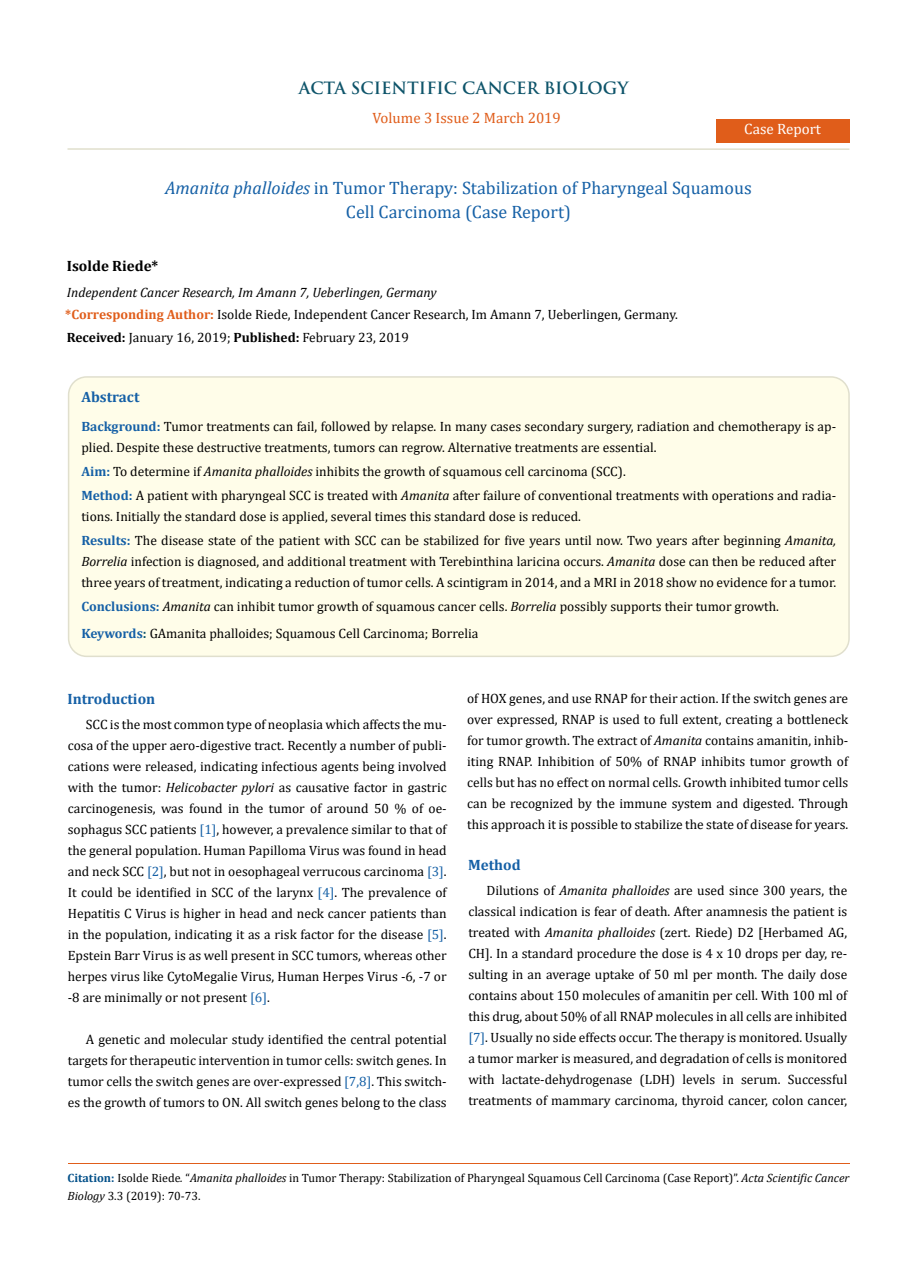
<style>
.page{position:relative;width:917px;height:1262px;background:#fff}
.page>*{position:absolute;margin:0;border:0;box-sizing:border-box;transform-origin:0 0}
.t1{font:18px/24px "Cambria";color:#1560a6;text-align:center}
.t2{font:700 16.5px "Trajan Pro";color:#0e546a}
.t3{font:700 15px "Cambria";color:#1560a6}
.t4{font:15px "Cambria";color:#e05d1a}
.t5{font:700 15px "Cambria";color:#000}
.t6{font:15px "Cambria";color:#fff}
.t7{font:13.5px/21px "Cambria";color:#000}
.t8{font:12px/18px "Cambria";color:#000}
.s1{font-style:italic}
.s2{font-weight:700;color:#e05d1a}
.s3{font-weight:700}
.s4{font-weight:700;color:#1560a6}
.s5{font-weight:700;color:#0e546a}
.s6{color:#1560a6}
.s7{font-weight:700;color:#035089}
</style>
<div class="page">
<div style="left:716px;top:119px;width:133px;height:23px;background:#e05d1a"></div>
<div style="left:69px;top:377px;width:780px;height:279px;background:#fffde9;border-radius:18px"></div>
<div style="left:68px;top:376px;width:781px;height:281px;border:2px solid #e0dfcd;border-radius:18px"></div>
<hr style="left:68px;top:1163px;width:781px;height:1px;background:#e05d1a">
<hr style="left:67px;top:148px;width:782px;height:2px;background:#e0dfcd">
<p class="t2" style="left:299px;top:77px;width:331px">ACTA SCIENTIFIC CANCER BIOLOGY</p>
<p class="t4" style="left:372px;top:109px;width:190px">Volume 3 Issue 2 March 2019</p>
<p class="t6" style="left:744px;top:120px;width:78px">Case Report</p>
<h1 class="t1" style="left:165px;top:175px;width:588px"><span class="s1">Amanita phalloides</span> in Tumor Therapy: Stabilization of Pharyngeal Squamous<br>Cell Carcinoma (Case Report)</h1>
<p class="t5" style="left:67px;top:255px;width:93px">Isolde Riede*</p>
<p class="t7" style="left:65px;top:281px;width:614px;line-height:22px"><span class="s1">Independent Cancer Research, Im Amann 7, Ueberlingen, Germany<br></span><span class="s2">*Corresponding Author:</span> Isolde Riede, Independent Cancer Research, Im Amann 7, Ueberlingen, Germany.</p>
<p class="t7" style="left:67px;top:327px;width:343px"><span class="s3">Received:</span> January 16, 2019; <span class="s3">Published:</span> February 23, 2019</p>
<p class="t3" style="left:81px;top:386px;width:60px">Abstract</p>
<p class="t7" style="left:81px;top:415px;width:756px"><span class="s4">Background:</span> Tumor treatments can fail, followed by relapse. In many cases secondary surgery, radiation and chemotherapy is ap&shy;plied. Despite these destructive treatments, tumors can regrow. Alternative treatments are essential.</p>
<p class="t7" style="left:81px;top:459px;width:756px;line-height:24px"><span class="s4">Aim:</span> To determine if <span class="s1">Amanita phalloides</span> inhibits the growth of squamous cell carcinoma (SCC).<br><span class="s4">Method:</span> A patient with pharyngeal SCC is treated with <span class="s1">Amanita</span> after failure of conventional treatments with operations and radia-</p>
<p class="t7" style="left:81px;top:504px;width:756px;line-height:24px">tions. Initially the standard dose is applied, several times this standard dose is reduced.<br><span class="s4">Results:</span> The disease state of the patient with SCC can be stabilized for five years until now. Two years after beginning <span class="s1">Amanita,</span></p>
<p class="t7" style="left:81px;top:550px;width:756px"><span class="s1">Borrelia</span> infection is diagnosed, and additional treatment with Terebinthina laricina occurs. <span class="s1">Amanita</span> dose can then be reduced after three years of treatment, indicating a reduction of tumor cells. A scintigram in 2014, and a MRI in 2018 show no evidence for a tumor.</p>
<p class="t7" style="left:81px;top:595px;width:699px"><span class="s4">Conclusions:</span> <span class="s1">Amanita</span> can inhibit tumor growth of squamous cancer cells. <span class="s1">Borrelia</span> possibly supports their tumor growth.</p>
<p class="t7" style="left:81px;top:622px;width:398px"><span class="s4">Keywords</span><span class="s5">:</span> GAmanita phalloides; Squamous Cell Carcinoma; Borrelia</p>
<p class="t3" style="left:67px;top:688px;width:89px">Introduction</p>
<p class="t7" style="left:68px;top:713px;width:380px;text-align:justify;text-indent:18px">SCC is the most common type of neoplasia which affects the mu&shy;cosa of the upper aero-digestive tract. Recently a number of publi&shy;cations were released, indicating infectious agents being involved with the tumor: <span class="s1">Helicobacter pylori</span> as causative factor in gastric carcinogenesis, was found in the tumor of around 50 % of oe&shy;sophagus SCC patients <span class="s6">[1]</span>, however, a prevalence similar to that of the general population. Human Papilloma Virus was found in head and neck SCC <span class="s6">[2]</span>, but not in oesophageal verrucous carcinoma <span class="s6">[3]</span>.<br>It could be identified in SCC of the larynx <span class="s6">[4]</span>. The prevalence of Hepatitis C Virus is higher in head and neck cancer patients than in the population, indicating it as a risk factor for the disease <span class="s6">[5]</span>.<br>Epstein Barr Virus is as well present in SCC tumors, whereas other herpes virus like CytoMegalie Virus, Human Herpes Virus -6, -7 or -8 are minimally or not present <span class="s6">[6]</span>.</p>
<p class="t7" style="left:68px;top:1028px;width:380px;text-align:justify;text-indent:18px">A genetic and molecular study identified the central potential targets for therapeutic intervention in tumor cells: switch genes. In tumor cells the switch genes are over-expressed <span class="s6">[7,8]</span>. This switch&shy;es the growth of tumors to ON. All switch genes belong to the class</p>
<p class="t7" style="left:467px;top:687px;width:382px;text-align:justify">of HOX genes, and use RNAP for their action. If the switch genes are over expressed, RNAP is used to full extent, creating a bottleneck for tumor growth. The extract of <span class="s1">Amanita</span> contains amanitin, inhib&shy;iting RNAP. Inhibition of 50% of RNAP inhibits tumor growth of cells but has no effect on normal cells. Growth inhibited tumor cells can be recognized by the immune system and digested. Through this approach it is possible to stabilize the state of disease for years.</p>
<p class="t3" style="left:468px;top:854px;width:54px">Method</p>
<p class="t7" style="left:468px;top:880px;width:380px;text-align:justify;text-indent:18px">Dilutions of <span class="s1">Amanita phalloides</span> are used since 300 years, the classical indication is fear of death. After anamnesis the patient is treated with <span class="s1">Amanita phalloides</span> (zert. Riede) D2 [Herbamed AG, CH]. In a standard procedure the dose is 4 x 10 drops per day, re&shy;sulting in an average uptake of 50 ml per month. The daily dose contains about 150 molecules of amanitin per cell. With 100 ml of this drug, about 50% of all RNAP molecules in all cells are inhibited <span class="s6">[7]</span>. Usually no side effects occur. The therapy is monitored. Usually a tumor marker is measured, and degradation of cells is monitored with lactate-dehydrogenase (LDH) levels in serum. Successful treatments of mammary carcinoma, thyroid cancer, colon cancer,</p>
<p class="t8" style="left:68px;top:1169px;width:783px"><span class="s7">Citation:</span> Isolde Riede<span class="s1">.</span> “<span class="s1">Amanita phalloides</span> in Tumor Therapy: Stabilization of Pharyngeal Squamous Cell Carcinoma (Case Report)”. <span class="s1">Acta Scientific Cancer<br>Biology</span> 3.3 (2019): 70-73.</p>
</div>
